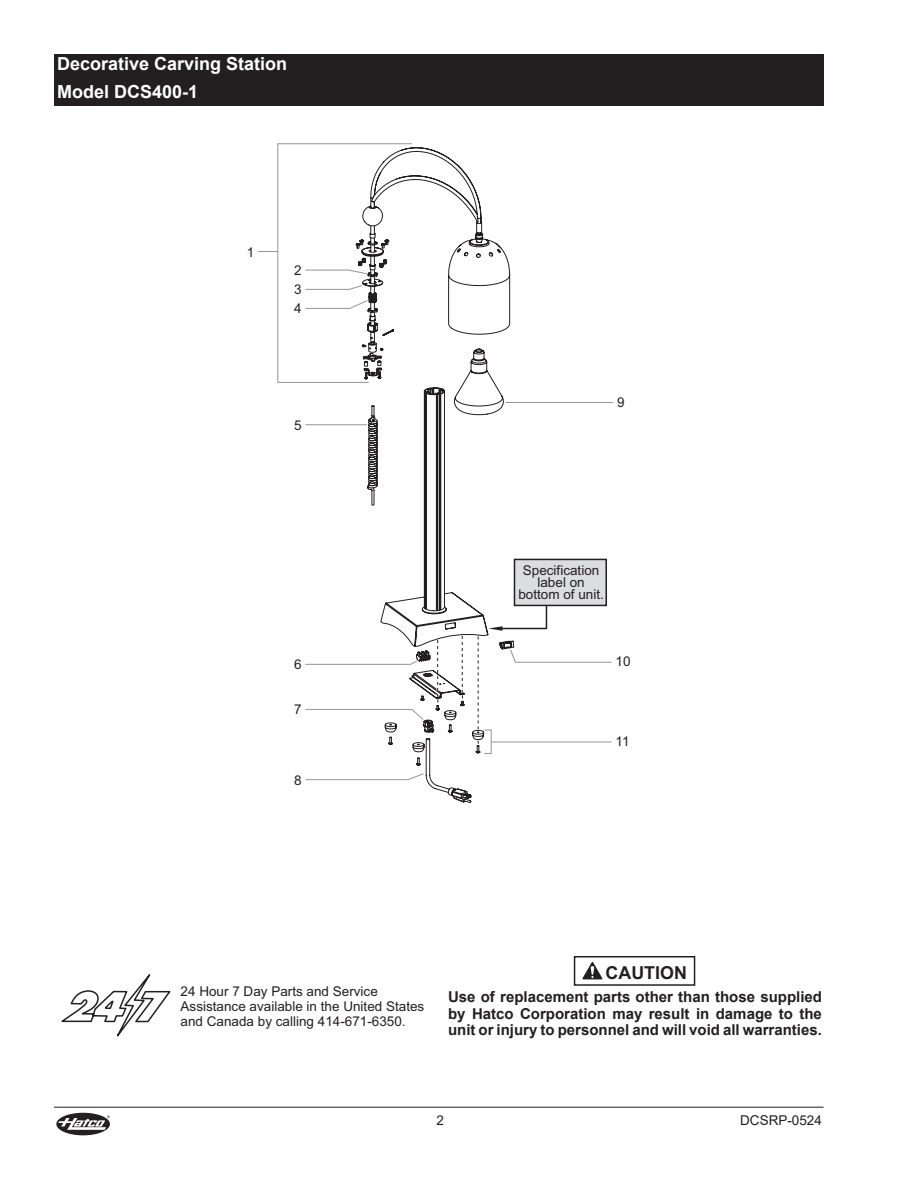
<style>
.page{position:relative;width:918px;height:1188px;background:#fff}
.page>*{position:absolute;margin:0;border:0;box-sizing:border-box;transform-origin:0 0}
.Heading{font:700 18px "Arial";color:#fff}
.t1{font:700 17.85px "Arial";color:#231f20}
.Warning_text{font:700 15px/16.5px "Arial";color:#231f20;text-align:justify}
.t2{font:13.5px/19.2px "Arial";color:#231f20;text-align:justify}
</style>
<div class="page">
<hr style="left:54px;top:1107px;width:769px;height:1px;background:#231f20">
<svg style="left:56px;top:1113px;width:54px;height:22px"></svg>
<svg style="left:258px;top:143px;width:355px;height:639px"></svg>
<svg style="left:582px;top:962px;width:21px;height:18px"></svg>
<div style="left:574px;top:956px;width:121px;height:30px;border:1px solid #231f20"></div>
<svg style="left:61px;top:974px;width:110px;height:62px"></svg>
<div style="left:54px;top:54px;width:770px;height:52px;background:#231f20"></div>
<p class="Heading" style="left:57px;top:51px;width:232px">Decorative Carving Station</p>
<p class="Heading" style="left:57px;top:79px;width:143px">Model DCS400-1</p>
<p class="t2" style="left:247px;top:242px;width:9px">1</p>
<p class="t2" style="left:294px;top:261px;width:9px">2<br>3<br>4</p>
<p class="t2" style="left:294px;top:415px;width:9px">5</p>
<p class="t2" style="left:294px;top:655px;width:9px">6</p>
<p class="t2" style="left:294px;top:700px;width:9px">7</p>
<p class="t2" style="left:294px;top:770px;width:9px">8</p>
<p class="t2" style="left:617px;top:392px;width:9px">9</p>
<p class="t2" style="left:518px;top:564px;width:87px;line-height:12px;text-align:center">Specification label on bottom of unit.</p>
<p class="t2" style="left:616px;top:652px;width:17px">10</p>
<p class="t2" style="left:616px;top:732px;width:16px">11</p>
<p class="t2" style="left:181px;top:984px;width:245px;line-height:15px;text-align:left">24 Hour 7 Day Parts and Service<br>Assistance available in the United States and Canada by calling 414-671-6350.</p>
<p class="t1" style="left:606px;top:961px;width:83px">CAUTION</p>
<p class="Warning_text" style="left:448px;top:989px;width:375px">Use of replacement parts other than those supplied by Hatco Corporation may result in damage to the unit or injury to personnel and will void all warranties.</p>
<p class="t2" style="left:436px;top:1110px;width:9px">2</p>
<p class="t2" style="left:740px;top:1110px;width:83px">DCSRP-0524</p>
</div>
